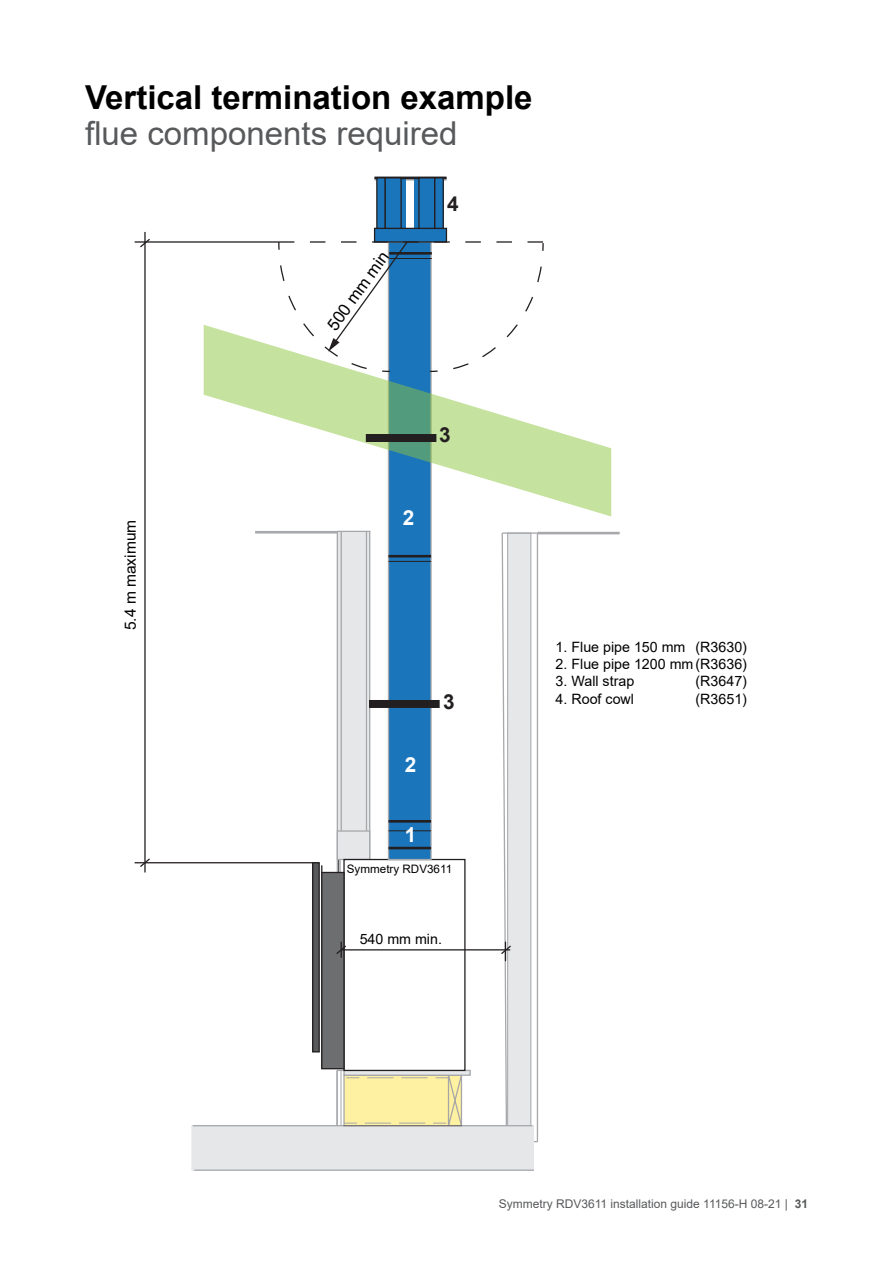
<style>
.page{position:relative;width:893px;height:1263px;background:#fff}
.page>*{position:absolute;margin:0;border:0;box-sizing:border-box;transform-origin:0 0}
.t1{font:700 33px "Arial";color:#000}
.t2{font:33px "Arial";color:#58595b}
.t3{font:700 20.7px "Arial";color:#fff}
.t4{font:700 20.7px "Arial";color:#231f20}
.t5{font:16.8px "Arial";color:#000}
.t6{font:15.6px "Arial";color:#000}
.t7{font:14.25px "Arial";color:#000}
.t8{font:12px "Arial";color:#58595b}
.t9{font:11.7px "Arial";color:#000}
.s1{font-weight:700}
</style>
<div class="page">
<hr style="left:375px;top:179px;width:71px;height:2px;background:#a6a8ab">
<hr style="left:414px;top:178px;width:4px;height:50px;background:#1b75bb">
<div style="left:401px;top:178px;width:5px;height:50px;background:#1b75bb"></div>
<svg style="left:338px;top:860px;width:3px;height:12px"></svg>
<div style="left:337px;top:531px;width:33px;height:300px;background:#e6e7e8"></div>
<hr style="left:337px;top:531px;width:1px;height:341px;background:#a6a8ab">
<hr style="left:369px;top:531px;width:1px;height:328px;background:#a6a8ab">
<hr style="left:341px;top:531px;width:1px;height:300px;background:#a6a8ab">
<hr style="left:366px;top:531px;width:1px;height:300px;background:#a6a8ab">
<div style="left:337px;top:831px;width:33px;height:28px;background:#e6e7e8"></div>
<div style="left:337px;top:830px;width:33px;height:30px;border:1px solid #a6a8ab"></div>
<hr style="left:537px;top:533px;width:1px;height:609px;background:#a6a8ab">
<div style="left:508px;top:533px;width:23px;height:593px;background:#e6e7e8"></div>
<div style="left:507px;top:533px;width:24px;height:593px;border:1px solid #a6a8ab"></div>
<div style="left:192px;top:1126px;width:341px;height:44px;background:#e6e7e8"></div>
<div style="left:191px;top:1125px;width:343px;height:46px;border:1px solid #e6e7e8"></div>
<hr style="left:193px;top:1125px;width:339px;height:1px;background:#a6a8ab">
<hr style="left:194px;top:1169px;width:340px;height:2px;background:#a6a8ab">
<hr style="left:336px;top:1070px;width:2px;height:56px;background:#a6a8ab">
<div style="left:344px;top:1075px;width:117px;height:51px;background:#fff1a2"></div>
<div style="left:344px;top:1070px;width:126px;height:5px;background:#e6e7e8"></div>
<div style="left:343px;top:1070px;width:128px;height:6px;border:1px solid #a6a8ab"></div>
<hr style="left:341px;top:1070px;width:1px;height:56px;background:#a6a8ab">
<div style="left:343px;top:859px;width:123px;height:212px;border:1px solid #231f20"></div>
<div style="left:313px;top:863px;width:6px;height:189px;background:#58595b"></div>
<div style="left:312px;top:862px;width:8px;height:190px;border:1px solid #231f20"></div>
<hr style="left:321px;top:865px;width:1px;height:191px;background:#231f20">
<div style="left:322px;top:872px;width:22px;height:197px;background:#6d6e70"></div>
<div style="left:321px;top:872px;width:24px;height:197px;border:1px solid #231f20"></div>
<hr style="left:502px;top:532px;width:35px;height:2px;background:#a6a8ab">
<hr style="left:537px;top:532px;width:83px;height:2px;background:#a6a8ab">
<hr style="left:337px;top:531px;width:33px;height:1px;background:#a6a8ab">
<hr style="left:255px;top:531px;width:82px;height:2px;background:#a6a8ab">
<div style="left:388px;top:242px;width:43px;height:617px;background:#1b75bb"></div>
<div style="left:388px;top:241px;width:44px;height:619px;border:1px solid #a6a8ab"></div>
<svg style="left:204px;top:325px;width:407px;height:191px"></svg>
<hr style="left:388px;top:847px;width:43px;height:2px;background:#231f20">
<hr style="left:388px;top:820px;width:43px;height:3px;background:#231f20">
<hr style="left:388px;top:830px;width:43px;height:1px;background:#231f20">
<div style="left:370px;top:701px;width:69px;height:6px;background:#231f20"></div>
<div style="left:369px;top:700px;width:71px;height:8px;border:1px solid #231f20"></div>
<hr style="left:388px;top:555px;width:43px;height:2px;background:#231f20">
<hr style="left:388px;top:561px;width:43px;height:1px;background:#231f20">
<div style="left:366px;top:435px;width:70px;height:6px;background:#231f20"></div>
<div style="left:366px;top:434px;width:70px;height:8px;border:1px solid #231f20"></div>
<div style="left:375px;top:228px;width:71px;height:14px;background:#1b75bb"></div>
<div style="left:374px;top:228px;width:73px;height:15px;border:1px solid #231f20"></div>
<hr style="left:375px;top:177px;width:71px;height:2px;background:#231f20">
<div style="left:377px;top:178px;width:8px;height:50px;background:#1b75bb"></div>
<div style="left:376px;top:177px;width:10px;height:52px;border:1px solid #231f20"></div>
<div style="left:385px;top:178px;width:16px;height:50px;background:#1b75bb"></div>
<div style="left:385px;top:177px;width:17px;height:52px;border:1px solid #231f20"></div>
<div style="left:419px;top:178px;width:16px;height:50px;background:#1b75bb"></div>
<div style="left:418px;top:177px;width:17px;height:52px;border:1px solid #231f20"></div>
<div style="left:435px;top:178px;width:8px;height:50px;background:#1b75bb"></div>
<div style="left:434px;top:177px;width:10px;height:52px;border:1px solid #231f20"></div>
<svg style="left:278px;top:240px;width:266px;height:133px"></svg>
<hr style="left:341px;top:949px;width:169px;height:1px;background:#231f20">
<svg style="left:500px;top:532px;width:12px;height:595px"></svg>
<svg style="left:336px;top:942px;width:11px;height:15px"></svg>
<hr style="left:135px;top:241px;width:144px;height:2px;background:#231f20">
<hr style="left:135px;top:862px;width:178px;height:1px;background:#231f20">
<hr style="left:144px;top:232px;width:2px;height:640px;background:#231f20">
<svg style="left:139px;top:857px;width:12px;height:11px"></svg>
<svg style="left:139px;top:238px;width:12px;height:10px"></svg>
<svg style="left:346px;top:1077px;width:13px;height:1px"></svg>
<svg style="left:344px;top:1123px;width:13px;height:1px"></svg>
<svg style="left:365px;top:1074px;width:97px;height:52px"></svg>
<h1 class="t1" style="left:85px;top:74px;width:449px">Vertical termination example</h1>
<h1 class="t2" style="left:85px;top:111px;width:374px">flue components required</h1>
<p class="t6" style="left:120px;top:630px;width:112px;rotate:-90deg">5.4 m maximum</p>
<p class="t5" style="left:321px;top:322px;width:94px;rotate:-54deg">500 mm min</p>
<h2 class="t4" style="left:447px;top:189px;width:13px">4</h2>
<h2 class="t4" style="left:439px;top:420px;width:13px">3</h2>
<h2 class="t3" style="left:403px;top:503px;width:13px">2</h2>
<h2 class="t3" style="left:405px;top:750px;width:13px">2</h2>
<h2 class="t3" style="left:405px;top:820px;width:13px">1</h2>
<h2 class="t4" style="left:443px;top:687px;width:13px">3</h2>
<p class="t9" style="left:347px;top:861px;width:107px">Symmetry RDV3611</p>
<p class="t7" style="left:360px;top:929px;width:84px">540 mm min.</p>
<p class="t7" style="left:556px;top:637px;width:193px">1. Flue pipe 150 mm (R3630)</p>
<p class="t7" style="left:556px;top:654px;width:193px">2. Flue pipe 1200 mm (R3636)</p>
<p class="t7" style="left:556px;top:672px;width:80px">3. Wall strap</p>
<p class="t7" style="left:695px;top:672px;width:53px">(R3647)</p>
<p class="t7" style="left:556px;top:689px;width:80px">4. Roof cowl</p>
<p class="t7" style="left:695px;top:689px;width:53px">(R3651)</p>
<p class="t8" style="left:499px;top:1195px;width:311px">Symmetry RDV3611 installation guide 11156-H 08-21 | <span class="s1">31</span></p>
</div>
